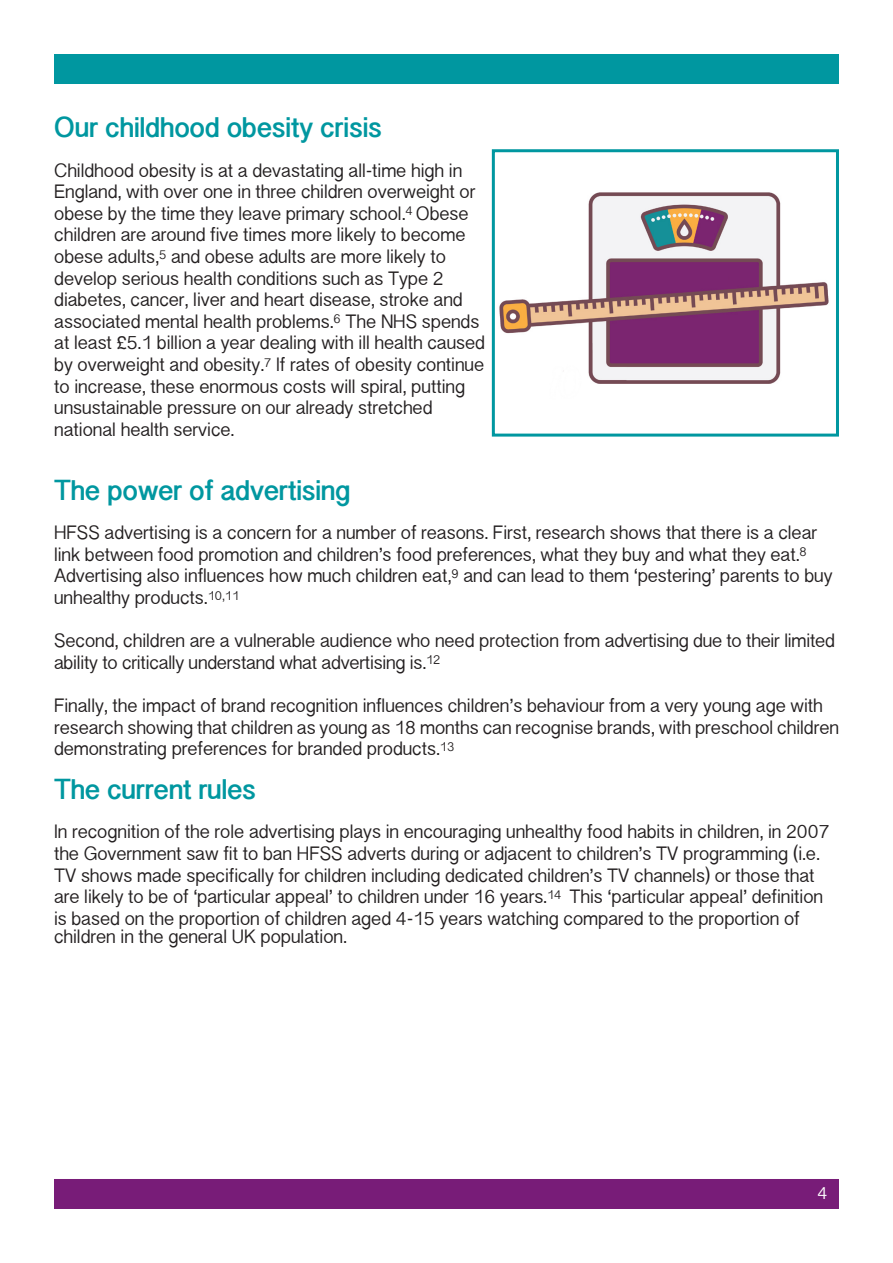
<style>
.page{position:relative;width:893px;height:1263px;background:#fff}
.page>*{position:absolute;margin:0;border:0;box-sizing:border-box;transform-origin:0 0}
.t1{font:700 27px "Kannada Sangam MN";color:#0097a0}
.t2{font:18px/21.6px "Kannada Sangam MN";color:#231f20}
.t3{font:16.5px "Kannada Sangam MN";color:#fff}
.s1{font-family:"Helvetica"}
</style>
<div class="page">
<div style="left:492px;top:149px;width:347px;height:288px;background:#fff;border:3px solid #0097a0"></div>
<div style="left:54px;top:54px;width:785px;height:30px;background:#0097a0"></div>
<div style="left:54px;top:1179px;width:785px;height:30px;background:#781c78"></div>
<img style="left:499px;top:192px;width:330px;height:192px">
<p class="t1" style="left:54px;top:112px;width:329px">Our childhood obesity crisis</p>
<p class="t2" style="left:54px;top:160px;width:432px">Childhood obesity is at a devastating all-time high in England, with over one in three children overweight or obese by the time they leave primary school.<sup>4</sup> Obese children are around five times more likely to become obese adults,<sup>5</sup> and obese adults are more likely to develop serious health conditions such as Type 2 diabetes, cancer, liver and heart disease, stroke and associated mental health problems.<sup>6</sup> The NHS spends at least <span class="s1">£</span>5.1 billion a year dealing with ill health caused by overweight and obesity.<sup>7</sup> If rates of obesity continue to increase, these enormous costs will spiral, putting unsustainable pressure on our already stretched national health service.</p>
<p class="t1" style="left:54px;top:474px;width:298px">The power of advertising</p>
<p class="t2" style="left:54px;top:522px;width:780px">HFSS advertising is a concern for a number of reasons. First, research shows that there is a clear link between food promotion and children’s food preferences, what they buy and what they eat.<sup>8<br></sup>Advertising also influences how much children eat,<sup>9</sup> and can lead to them ‘pestering’ parents to buy unhealthy products.<sup>10,11</sup></p>
<p class="t2" style="left:54px;top:630px;width:782px">Second, children are a vulnerable audience who need protection from advertising due to their limited ability to critically understand what advertising is.<sup>12</sup></p>
<p class="t2" style="left:54px;top:695px;width:786px">Finally, the impact of brand recognition influences children’s behaviour from a very young age with research showing that children as young as 18 months can recognise brands, with preschool children demonstrating preferences for branded products.<sup>13</sup></p>
<p class="t1" style="left:54px;top:774px;width:204px">The current rules</p>
<p class="t2" style="left:54px;top:821px;width:777px">In recognition of the role advertising plays in encouraging unhealthy food habits in children, in 2007 the Government saw fit to ban HFSS adverts during or adjacent to children’s TV programming (i.e.<br>TV shows made specifically for children including dedicated children’s TV channels) or those that are likely to be of ‘particular appeal’ to children under 16 years.<sup>14</sup> This ‘particular appeal’ definition is based on the proportion of children aged 4-15 years watching compared to the proportion of</p>
<p class="t2" style="left:54px;top:926px;width:294px">children in the general UK population.</p>
<p class="t3" style="left:817px;top:1183px;width:11px">4</p>
</div>
